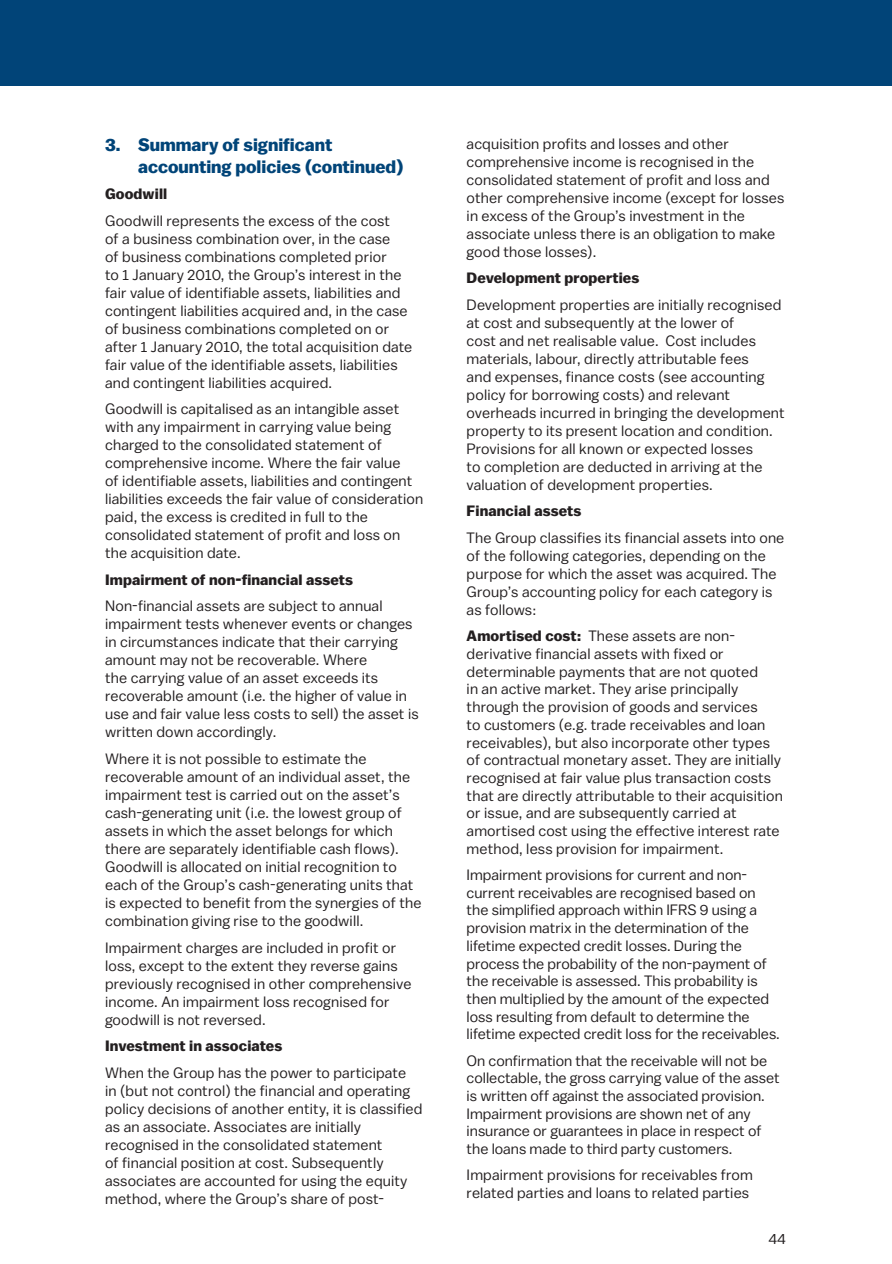
<style>
.page{position:relative;width:892px;height:1264px;background:#fff}
.page>*{position:absolute;margin:0;border:0;box-sizing:border-box;transform-origin:0 0}
.t1{font:700 18px/21.6px "Balto";color:#014478}
.t2{font:15px/18px "Balto";letter-spacing:.01em;color:#231f20}
.t3{font:700 15px "Balto";letter-spacing:.01em;color:#231f20}
.s1{font-weight:700}
</style>
<div class="page">
<div style="left:0;top:0;width:892px;height:85px;background:#014478"></div>
<p class="t1" style="left:138px;top:134px;width:267px;text-indent:-33px">3. Summary of significant accounting policies (continued)</p>
<p class="t3" style="left:105px;top:185px;width:64px">Goodwill</p>
<p class="t2" style="left:105px;top:211px;width:309px">Goodwill represents the excess of the cost<br>of a business combination over, in the case<br>of business combinations completed prior<br>to 1 January 2010, the Group’s interest in the fair value of identifiable assets, liabilities and contingent liabilities acquired and, in the case of business combinations completed on or after 1 January 2010, the total acquisition date fair value of the identifiable assets, liabilities and contingent liabilities acquired.</p>
<p class="t2" style="left:105px;top:399px;width:320px">Goodwill is capitalised as an intangible asset with any impairment in carrying value being charged to the consolidated statement of comprehensive income. Where the fair value<br>of identifiable assets, liabilities and contingent liabilities exceeds the fair value of consideration paid, the excess is credited in full to the consolidated statement of profit and loss on the acquisition date.</p>
<p class="t3" style="left:105px;top:570px;width:250px">Impairment of non-financial assets</p>
<p class="t2" style="left:105px;top:596px;width:315px">Non-financial assets are subject to annual impairment tests whenever events or changes in circumstances indicate that their carrying amount may not be recoverable. Where<br>the carrying value of an asset exceeds its recoverable amount (i.e. the higher of value in use and fair value less costs to sell) the asset is written down accordingly.</p>
<p class="t2" style="left:105px;top:749px;width:318px">Where it is not possible to estimate the recoverable amount of an individual asset, the impairment test is carried out on the asset’s cash-generating unit (i.e. the lowest group of assets in which the asset belongs for which there are separately identifiable cash flows).<br>Goodwill is allocated on initial recognition to each of the Group’s cash-generating units that is expected to benefit from the synergies of the combination giving rise to the goodwill.</p>
<p class="t2" style="left:105px;top:937px;width:308px">Impairment charges are included in profit or loss, except to the extent they reverse gains previously recognised in other comprehensive income. An impairment loss recognised for goodwill is not reversed.</p>
<p class="t3" style="left:105px;top:1036px;width:179px">Investment in associates</p>
<p class="t2" style="left:105px;top:1062px;width:319px">When the Group has the power to participate<br>in (but not control) the financial and operating policy decisions of another entity, it is classified as an associate. Associates are initially recognised in the consolidated statement<br>of financial position at cost. Subsequently associates are accounted for using the equity method, where the Group’s share of post-</p>
<p class="t2" style="left:467px;top:134px;width:319px">acquisition profits and losses and other comprehensive income is recognised in the consolidated statement of profit and loss and other comprehensive income (except for losses in excess of the Group’s investment in the associate unless there is an obligation to make good those losses).</p>
<p class="t3" style="left:467px;top:269px;width:174px">Development properties</p>
<p class="t2" style="left:467px;top:295px;width:320px">Development properties are initially recognised at cost and subsequently at the lower of<br>cost and net realisable value. Cost includes materials, labour, directly attributable fees<br>and expenses, finance costs (see accounting policy for borrowing costs) and relevant overheads incurred in bringing the development property to its present location and condition.<br>Provisions for all known or expected losses<br>to completion are deducted in arriving at the valuation of development properties.</p>
<p class="t3" style="left:467px;top:502px;width:116px">Financial assets</p>
<p class="t2" style="left:467px;top:528px;width:319px">The Group classifies its financial assets into one of the following categories, depending on the purpose for which the asset was acquired. The Group’s accounting policy for each category is as follows:</p>
<p class="t2" style="left:467px;top:627px;width:318px"><span class="s1">Amortised cost:</span> These assets are non&shy;derivative financial assets with fixed or determinable payments that are not quoted<br>in an active market. They arise principally through the provision of goods and services<br>to customers (e.g. trade receivables and loan receivables), but also incorporate other types of contractual monetary asset. They are initially recognised at fair value plus transaction costs that are directly attributable to their acquisition or issue, and are subsequently carried at amortised cost using the effective interest rate method, less provision for impairment.</p>
<p class="t2" style="left:467px;top:865px;width:315px">Impairment provisions for current and non&shy;current receivables are recognised based on the simplified approach within IFRS 9 using a provision matrix in the determination of the lifetime expected credit losses. During the process the probability of the non-payment of the receivable is assessed. This probability is then multiplied by the amount of the expected loss resulting from default to determine the lifetime expected credit loss for the receivables.</p>
<p class="t2" style="left:467px;top:1051px;width:315px">On confirmation that the receivable will not be collectable, the gross carrying value of the asset is written off against the associated provision.<br>Impairment provisions are shown net of any insurance or guarantees in place in respect of the loans made to third party customers.</p>
<p class="t2" style="left:467px;top:1165px;width:288px">Impairment provisions for receivables from related parties and loans to related parties</p>
<p class="t2" style="left:769px;top:1228px;width:18px">44</p>
</div>
